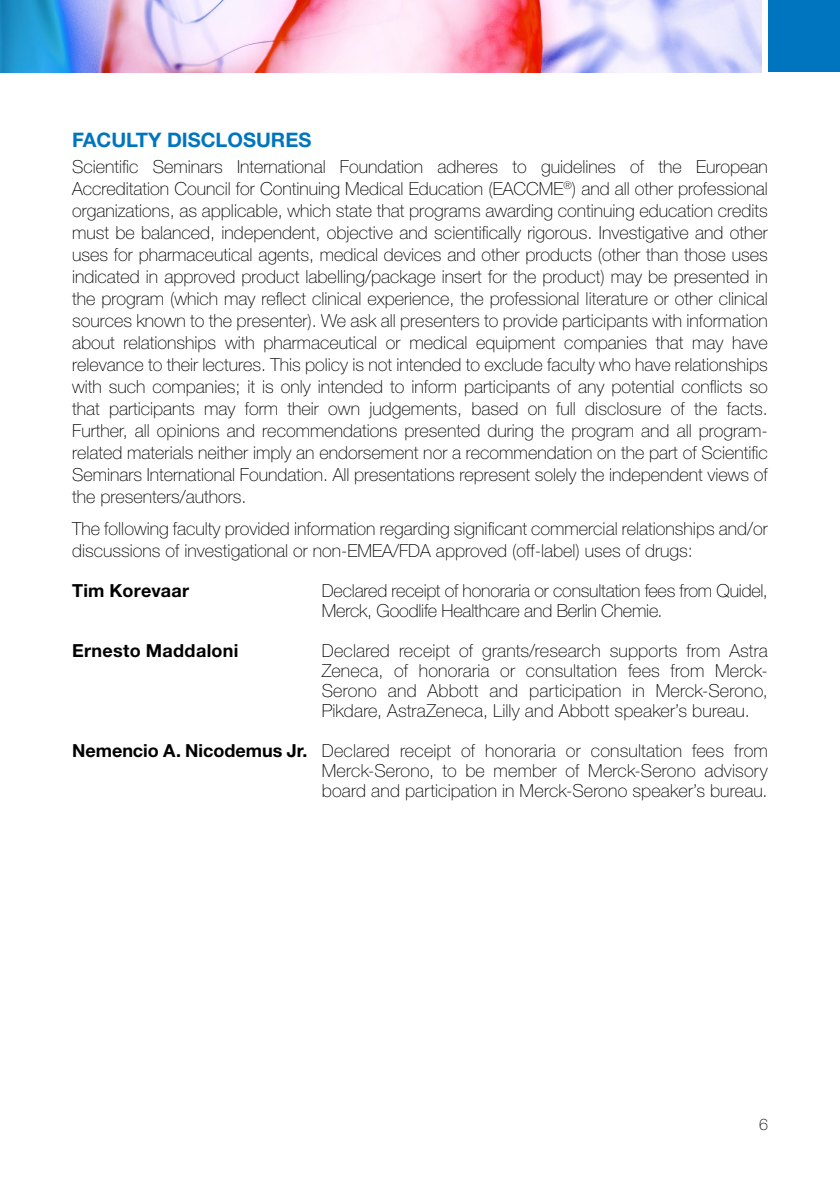
<style>
.page{position:relative;width:840px;height:1191px;background:#fff}
.page>*{position:absolute;margin:0;border:0;box-sizing:border-box;transform-origin:0 0}
.t1{font:700 20px "Helvetica Neue LT Std";color:#0075bf}
.t2{font:100 18px/22px "Helvetica Neue LT Std";color:#000;text-align:justify}
.t3{font:700 18px "Helvetica Neue LT Std";letter-spacing:.02em;color:#000}
.t4{font:100 16px "Helvetica Neue LT Std";color:#000}
.s1{font-weight:700}
</style>
<div class="page">
<div style="left:767px;top:0;width:72px;height:72px;background:#0075bf"></div>
<img style="left:0;top:0;width:761px;height:72px">
<p class="t1" style="left:72px;top:127px;width:240px">FACULTY DISCLOSURES</p>
<p class="t2" style="left:72px;top:155px;width:697px">Scientific Seminars International Foundation adheres to guidelines of the European Accreditation Council for Continuing Medical Education (EACCME<sup>®</sup>) and all other professional organizations, as applicable, which state that programs awarding continuing education credits must be balanced, independent, objective and scientifically rigorous. Investigative and other uses for pharmaceutical agents, medical devices and other products (other than those uses indicated in approved product labelling/package insert for the product) may be presented in the program (which may reflect clinical experience, the professional literature or other clinical sources known to the presenter). We ask all presenters to provide participants with information about relationships with pharmaceutical or medical equipment companies that may have relevance to their lectures. This policy is not intended to exclude faculty who have relationships with such companies; it is only intended to inform participants of any potential conflicts so that participants may form their own judgements, based on full disclosure of the facts.<br>Further, all opinions and recommendations presented during the program and all program&shy;related materials neither imply an endorsement nor a recommendation on the part of Scientific Seminars International Foundation. All presentations represent solely the independent views of the presenters/authors.</p>
<p class="t2" style="left:72px;top:517px;width:697px">The following faculty provided information regarding significant commercial relationships and/or discussions of investigational or non-EMEA/FDA approved (off-label) uses of drugs:</p>
<p class="t3" style="left:72px;top:579px;width:119px">Tim Korevaar</p>
<p class="t2" style="left:321px;top:580px;width:447px;line-height:20px">Declared receipt of honoraria or consultation fees from Quidel,<br>Merck, Goodlife Healthcare and Berlin Chemie.</p>
<p class="t3" style="left:72px;top:639px;width:168px">Ernesto Maddaloni</p>
<p class="t2" style="left:321px;top:640px;width:447px;line-height:20px">Declared receipt of grants/research supports from Astra Zeneca, of honoraria or consultation fees from Merck-Serono and Abbott and participation in Merck-Serono, Pikdare, AstraZeneca, Lilly and Abbott speaker’s bureau.</p>
<p class="t2" style="left:321px;top:740px;width:447px;line-height:20px;text-indent:-249px"><span class="s1">Nemencio A. Nicodemus Jr.</span> Declared receipt of honoraria or consultation fees from Merck-Serono, to be member of Merck-Serono advisory board and participation in Merck-Serono speaker’s bureau.</p>
<p class="t4" style="left:758px;top:1115px;width:10px">6</p>
</div>
